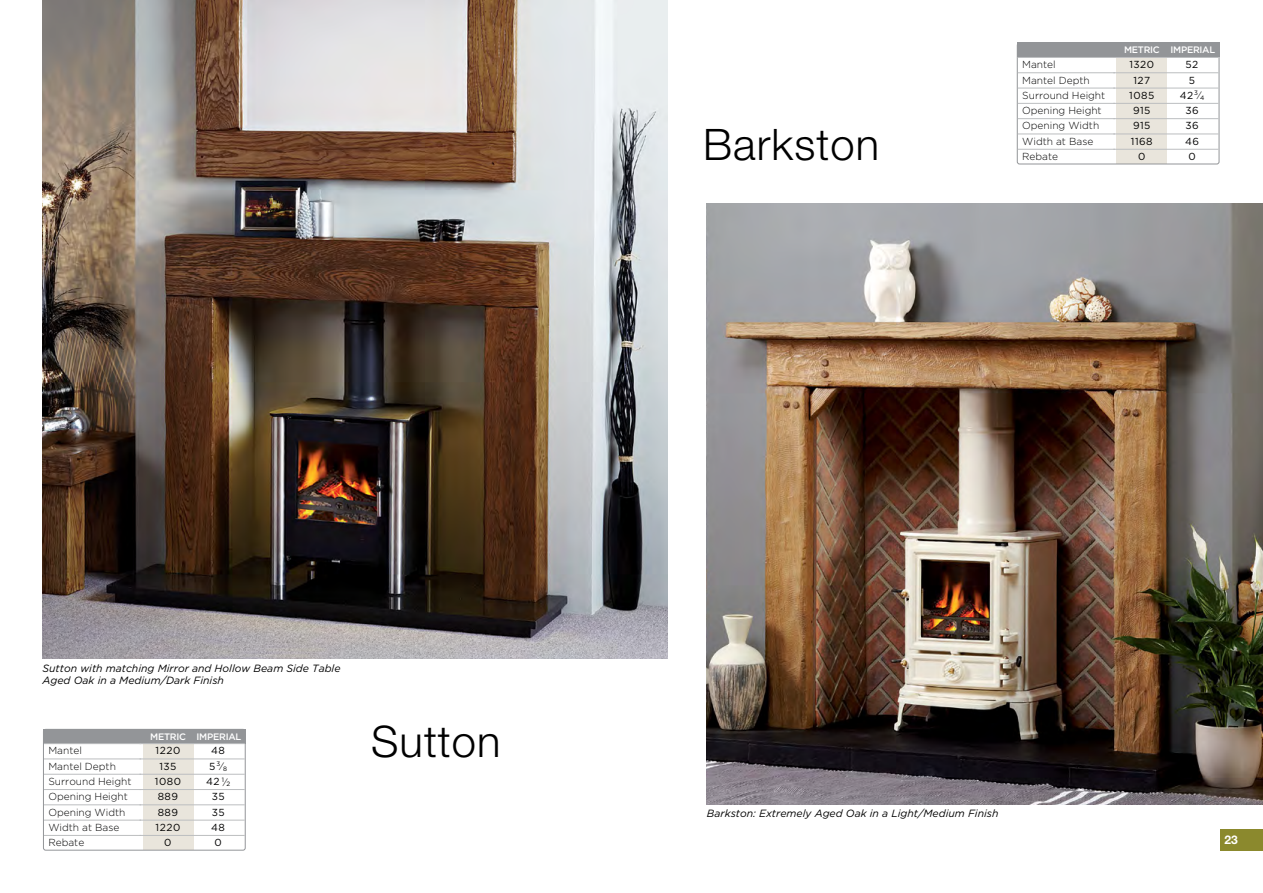
<style>
.page{position:relative;width:1263px;height:893px;background:#fff}
.page>*{position:absolute;margin:0;border:0;box-sizing:border-box;transform-origin:0 0}
.t1{font:300 43.5px "Helvetica Neue";letter-spacing:.025em;color:#000}
.t2{font:700 12px "Helvetica Neue";color:#fff}
.t3{font:italic 10.5px/12.6px "Gotham";color:#000}
.t4{font:300 10.2px/15.3px "Gotham";color:#000}
.t5{font:10.2px "Gotham";letter-spacing:.05em;color:#000}
.t6{font:500 9.3px "Gotham";letter-spacing:-.025em;color:#fff}
.t7{font:6.3px "Gotham";color:#000}
.s1{font-style:italic;font-size:8.25px}
.s2{font-size:10.2px}
</style>
<div class="page">
<img style="left:43px;top:0;width:625px;height:659px">
<div style="left:143px;top:732px;width:50px;height:118px;background:#e9e5dc"></div>
<div style="left:43px;top:729px;width:203px;height:121px;border:1px solid #939598;border-radius:2px"></div>
<div style="left:43px;top:729px;width:202px;height:15px;background:#939598"></div>
<hr style="left:44px;top:743px;width:97px;height:1px;background:#bcbec0">
<hr style="left:44px;top:759px;width:97px;height:1px;background:#bcbec0">
<hr style="left:44px;top:774px;width:97px;height:1px;background:#bcbec0">
<hr style="left:44px;top:789px;width:97px;height:1px;background:#bcbec0">
<hr style="left:44px;top:804px;width:97px;height:1px;background:#bcbec0">
<hr style="left:44px;top:820px;width:97px;height:1px;background:#bcbec0">
<hr style="left:44px;top:835px;width:97px;height:1px;background:#bcbec0">
<hr style="left:139px;top:743px;width:106px;height:1px;background:#bcbec0">
<hr style="left:139px;top:759px;width:106px;height:1px;background:#bcbec0">
<hr style="left:139px;top:774px;width:106px;height:1px;background:#bcbec0">
<hr style="left:139px;top:789px;width:106px;height:1px;background:#bcbec0">
<hr style="left:139px;top:804px;width:106px;height:1px;background:#bcbec0">
<hr style="left:139px;top:820px;width:106px;height:1px;background:#bcbec0">
<hr style="left:139px;top:835px;width:106px;height:1px;background:#bcbec0">
<div style="left:1220px;top:829px;width:43px;height:21px;background:#8b892d"></div>
<img style="left:706px;top:204px;width:557px;height:601px">
<div style="left:1117px;top:46px;width:50px;height:118px;background:#e9e5dc"></div>
<div style="left:1017px;top:43px;width:202px;height:121px;border:1px solid #939598;border-radius:2px"></div>
<div style="left:1017px;top:43px;width:202px;height:14px;background:#939598"></div>
<hr style="left:1018px;top:57px;width:97px;height:1px;background:#bcbec0">
<hr style="left:1018px;top:73px;width:97px;height:1px;background:#bcbec0">
<hr style="left:1018px;top:88px;width:97px;height:1px;background:#bcbec0">
<hr style="left:1018px;top:103px;width:97px;height:1px;background:#bcbec0">
<hr style="left:1018px;top:118px;width:97px;height:1px;background:#bcbec0">
<hr style="left:1018px;top:134px;width:97px;height:1px;background:#bcbec0">
<hr style="left:1018px;top:149px;width:97px;height:1px;background:#bcbec0">
<hr style="left:1113px;top:57px;width:105px;height:1px;background:#bcbec0">
<hr style="left:1113px;top:73px;width:105px;height:1px;background:#bcbec0">
<hr style="left:1113px;top:88px;width:105px;height:1px;background:#bcbec0">
<hr style="left:1113px;top:103px;width:105px;height:1px;background:#bcbec0">
<hr style="left:1113px;top:118px;width:105px;height:1px;background:#bcbec0">
<hr style="left:1113px;top:134px;width:105px;height:1px;background:#bcbec0">
<hr style="left:1113px;top:149px;width:105px;height:1px;background:#bcbec0">
<p class="t3" style="left:43px;top:661px;width:300px">Sutton with matching Mirror and Hollow Beam Side Table<br>Aged Oak in a Medium/Dark Finish</p>
<h1 class="t1" style="left:703px;top:118px;width:178px">Barkston</h1>
<p class="t4" style="left:1022px;top:57px;width:85px">Mantel<br>Mantel Depth<br>Surround Height<br>Opening Height<br>Opening Width<br>Width at Base<br>Rebate</p>
<p class="t6" style="left:1124px;top:44px;width:93px">METRIC IMPERIAL</p>
<p class="t5" style="left:1129px;top:58px;width:26px">1320</p>
<p class="t5" style="left:1185px;top:58px;width:14px">52</p>
<p class="t5" style="left:1133px;top:73px;width:18px">127</p>
<p class="t5" style="left:1189px;top:73px;width:8px">5</p>
<p class="t5" style="left:1129px;top:89px;width:27px">1085</p>
<p class="t5" style="left:1180px;top:89px;width:26px">42 <sup>3</sup><span class="s1">/</span><sub>4</sub></p>
<p class="t5" style="left:1133px;top:104px;width:19px">915</p>
<p class="t5" style="left:1185px;top:104px;width:15px">36</p>
<p class="t5" style="left:1133px;top:119px;width:19px">915</p>
<p class="t5" style="left:1185px;top:119px;width:15px">36</p>
<p class="t5" style="left:1131px;top:135px;width:23px">1168</p>
<p class="t5" style="left:1185px;top:135px;width:15px">46</p>
<p class="t5" style="left:1138px;top:150px;width:9px">0</p>
<p class="t5" style="left:1188px;top:150px;width:9px">0</p>
<p class="t4" style="left:48px;top:743px;width:35px">Mantel</p>
<p class="t4" style="left:48px;top:758px;width:85px">Mantel Depth<br>Surround Height<br>Opening Height<br>Opening Width<br>Width at Base<br>Rebate</p>
<h1 class="t1" style="left:371px;top:715px;width:131px">Sutton</h1>
<p class="t6" style="left:150px;top:730px;width:93px">METRIC IMPERIAL</p>
<p class="t5" style="left:156px;top:744px;width:26px">1220</p>
<p class="t5" style="left:211px;top:744px;width:15px">48</p>
<p class="t5" style="left:159px;top:760px;width:19px">135</p>
<p class="t7" style="left:209px;top:762px;width:19px"><span class="s2">5</span> 3<span class="s1">/</span>8</p>
<p class="t5" style="left:155px;top:775px;width:28px">1080</p>
<p class="t5" style="left:206px;top:775px;width:26px">42 <sup>1</sup><span class="s1">/</span><sub>2</sub></p>
<p class="t5" style="left:158px;top:790px;width:22px">889</p>
<p class="t5" style="left:212px;top:790px;width:15px">35</p>
<p class="t5" style="left:158px;top:805px;width:22px">889</p>
<p class="t5" style="left:212px;top:805px;width:15px">35</p>
<p class="t5" style="left:156px;top:821px;width:26px">1220</p>
<p class="t5" style="left:211px;top:821px;width:15px">48</p>
<p class="t5" style="left:164px;top:836px;width:9px">0</p>
<p class="t5" style="left:215px;top:836px;width:9px">0</p>
<p class="t2" style="left:1224px;top:832px;width:15px">23</p>
<p class="t3" style="left:707px;top:807px;width:293px">Barkston: Extremely Aged Oak in a Light/Medium Finish</p>
</div>
